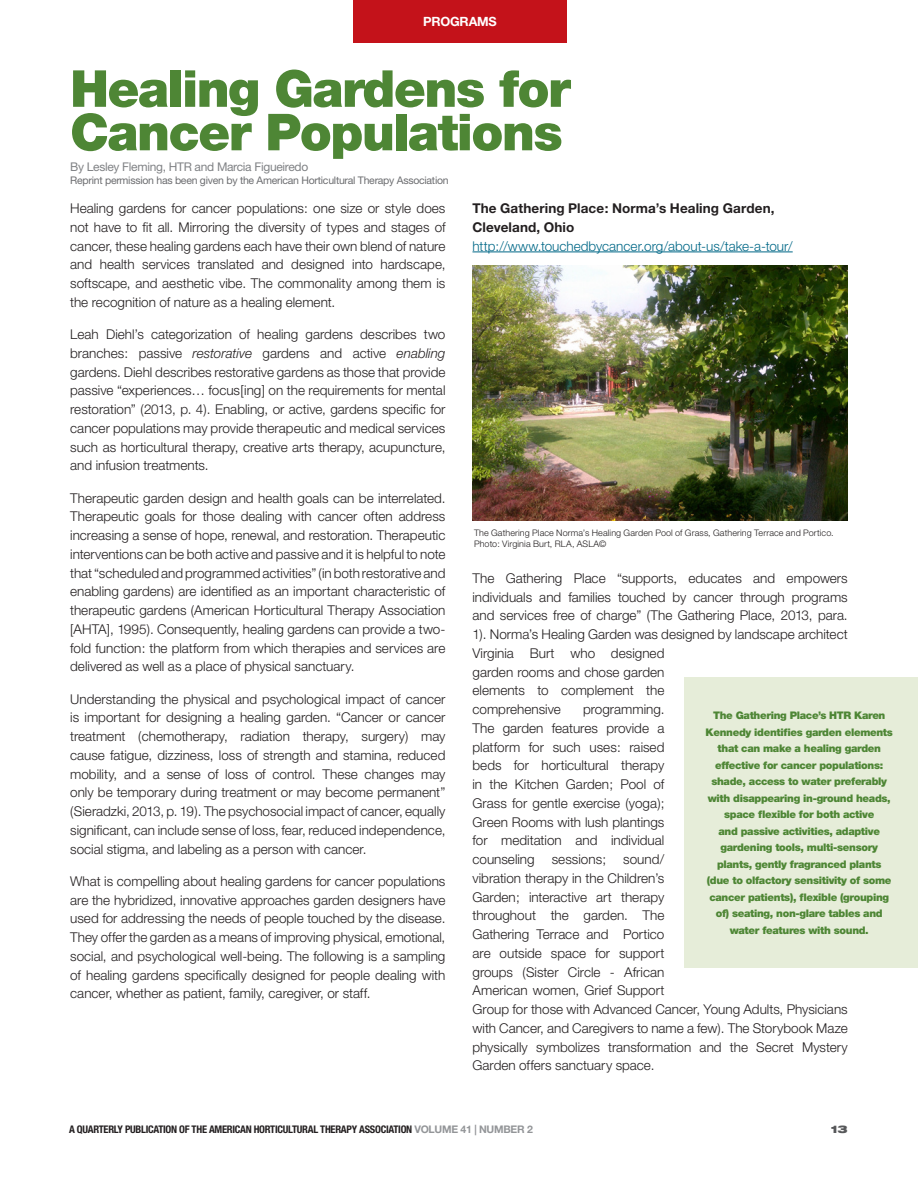
<style>
.page{position:relative;width:918px;height:1188px;background:#fff}
.page>*{position:absolute;margin:0;border:0;box-sizing:border-box;transform-origin:0 0}
.t1{font:900 51px/43.5px "Helvetica Neue";letter-spacing:-.03em;color:#4e8635}
.t2{font:300 13.5px/18.8px "Helvetica Neue";color:#231f20;text-align:justify}
.t3{font:700 13.5px/18.8px "Helvetica Neue";letter-spacing:.01em;color:#231f20}
.t4{font:300 13.5px "Helvetica Neue";color:#006887}
.t5{font:700 12.75px "Helvetica Neue";letter-spacing:-.015em;color:#fff}
.t6{font:12px "Helvetica Neue";letter-spacing:-.025em;color:#808285}
.t7{font:900 10.5px/16.5px "Helvetica Neue";letter-spacing:-.03em;color:#4e8635;text-align:center}
.t8{font:700 condensed 10.5px "Helvetica Neue";letter-spacing:-.025em;color:#231f20}
.t9{font:10.5px "Helvetica Neue";letter-spacing:-.025em;color:#6c6d70}
.t10{font:900 expanded 10.5px "Helvetica Neue";color:#57585a}
.t11{font:300 9px/10.5px "Helvetica Neue";letter-spacing:.015em;color:#231f20}
.s1{font-style:italic}
.s2{font-stretch:normal;color:#939598}
</style>
<div class="page">
<div style="left:685px;top:678px;width:233px;height:290px;background:#e6edd9"></div>
<div style="left:353px;top:0;width:214px;height:43px;background:#c4121a"></div>
<hr style="left:472px;top:252px;width:321px;height:1px;background:#006887">
<img style="left:472px;top:266px;width:376px;height:254px">
<p class="t5" style="left:423px;top:13px;width:75px">PROGRAMS</p>
<p class="t1" style="left:70px;top:67px;width:502px">Healing Gardens for<br>Cancer Populations</p>
<p class="t6" style="left:70px;top:159px;width:240px">By Lesley Fleming, HTR and Marcia Figueiredo</p>
<p class="t9" style="left:70px;top:174px;width:380px">Reprint permission has been given by the American Horticultural Therapy Association</p>
<p class="t2" style="left:70px;top:199px;width:377px">Healing gardens for cancer populations: one size or style does not have to fit all. Mirroring the diversity of types and stages of cancer, these healing gardens each have their own blend of nature and health services translated and designed into hardscape, softscape, and aesthetic vibe. The commonality among them is the recognition of nature as a healing element.</p>
<p class="t2" style="left:70px;top:325px;width:377px">Leah Diehl’s categorization of healing gardens describes two branches: passive <span class="s1">restorative</span> gardens and active <span class="s1">enabling </span>gardens. Diehl describes restorative gardens as those that provide passive “experiences… focus[ing] on the requirements for mental restoration” (2013, p. 4). Enabling, or active, gardens specific for cancer populations may provide therapeutic and medical services such as horticultural therapy, creative arts therapy, acupuncture, and infusion treatments.</p>
<p class="t2" style="left:70px;top:488px;width:377px">Therapeutic garden design and health goals can be interrelated.<br>Therapeutic goals for those dealing with cancer often address increasing a sense of hope, renewal, and restoration. Therapeutic interventions can be both active and passive and it is helpful to note that “scheduled and programmed activities” (in both restorative and enabling gardens) are identified as an important characteristic of therapeutic gardens (American Horticultural Therapy Association [AHTA], 1995). Consequently, healing gardens can provide a two&shy;fold function: the platform from which therapies and services are delivered as well as a place of physical sanctuary.</p>
<p class="t2" style="left:70px;top:689px;width:377px">Understanding the physical and psychological impact of cancer is important for designing a healing garden. “Cancer or cancer treatment (chemotherapy, radiation therapy, surgery) may cause fatigue, dizziness, loss of strength and stamina, reduced mobility, and a sense of loss of control. These changes may only be temporary during treatment or may become permanent” (Sieradzki, 2013, p. 19). The psychosocial impact of cancer, equally significant, can include sense of loss, fear, reduced independence, social stigma, and labeling as a person with cancer.</p>
<p class="t2" style="left:70px;top:871px;width:377px">What is compelling about healing gardens for cancer populations are the hybridized, innovative approaches garden designers have used for addressing the needs of people touched by the disease.<br>They offer the garden as a means of improving physical, emotional, social, and psychological well-being. The following is a sampling of healing gardens specifically designed for people dealing with cancer, whether as patient, family, caregiver, or staff.</p>
<p class="t3" style="left:472px;top:199px;width:304px">The Gathering Place: Norma’s Healing Garden,<br>Cleveland, Ohio</p>
<p class="t4" style="left:472px;top:238px;width:322px">http://www.touchedbycancer.org/about-us/take-a-tour/</p>
<p class="t11" style="left:474px;top:528px;width:361px">The Gathering Place Norma’s Healing Garden Pool of Grass, Gathering Terrace and Portico.<br>Photo: Virginia Burt, RLA, ASLA©</p>
<p class="t2" style="left:472px;top:568px;width:377px;text-align:left">The Gathering Place “supports, educates and empowers individuals and families touched by cancer through programs and services free of charge” (The Gathering Place, 2013, para.<br>1). Norma’s Healing Garden was designed by landscape architect Virginia Burt who designed<br>garden rooms and chose garden<br>elements to complement the<br>comprehensive</p>
<p class="t2" style="left:472px;top:700px;width:193px;text-indent:111px">programming.<br>The garden features provide a platform for such uses: raised beds for horticultural therapy in the Kitchen Garden; Pool of Grass for gentle exercise (yoga); Green Rooms with lush plantings for meditation and individual counseling</p>
<p class="t7" style="left:706px;top:707px;width:189px">The Gathering Place’s HTR Karen Kennedy identifies garden elements that can make a healing garden effective for cancer populations: shade, access to water preferably with disappearing in-ground heads, space flexible for both active<br>and passive activities, adaptive gardening tools, multi-sensory plants, gently fragranced plants (due to olfactory sensitivity of some cancer patients), flexible (grouping of) seating, non-glare tables and water features with sound.</p>
<p class="t2" style="left:472px;top:850px;width:377px;text-align:left;text-indent:151px">sound/<br>vibration therapy in the Children’s<br>Garden; interactive art therapy<br>throughout the garden. The<br>Gathering Terrace and Portico<br>are outside space for support<br>groups (Sister Circle - African<br>American women, Grief Support<br>Group for those with Advanced Cancer, Young Adults, Physicians with Cancer, and Caregivers to name a few). The Storybook Maze physically symbolizes transformation and the Secret Mystery Garden offers sanctuary space.</p>
<p class="t2" style="left:552px;top:850px;width:56px">sessions;</p>
<p class="t8" style="left:69px;top:1123px;width:465px">A QUARTERLY PUBLICATION OF THE AMERICAN HORTICULTURAL THERAPY ASSOCIATION <span class="s2">VOLUME 41 | NUMBER 2</span></p>
<p class="t10" style="left:831px;top:1122px;width:18px">13</p>
</div>
